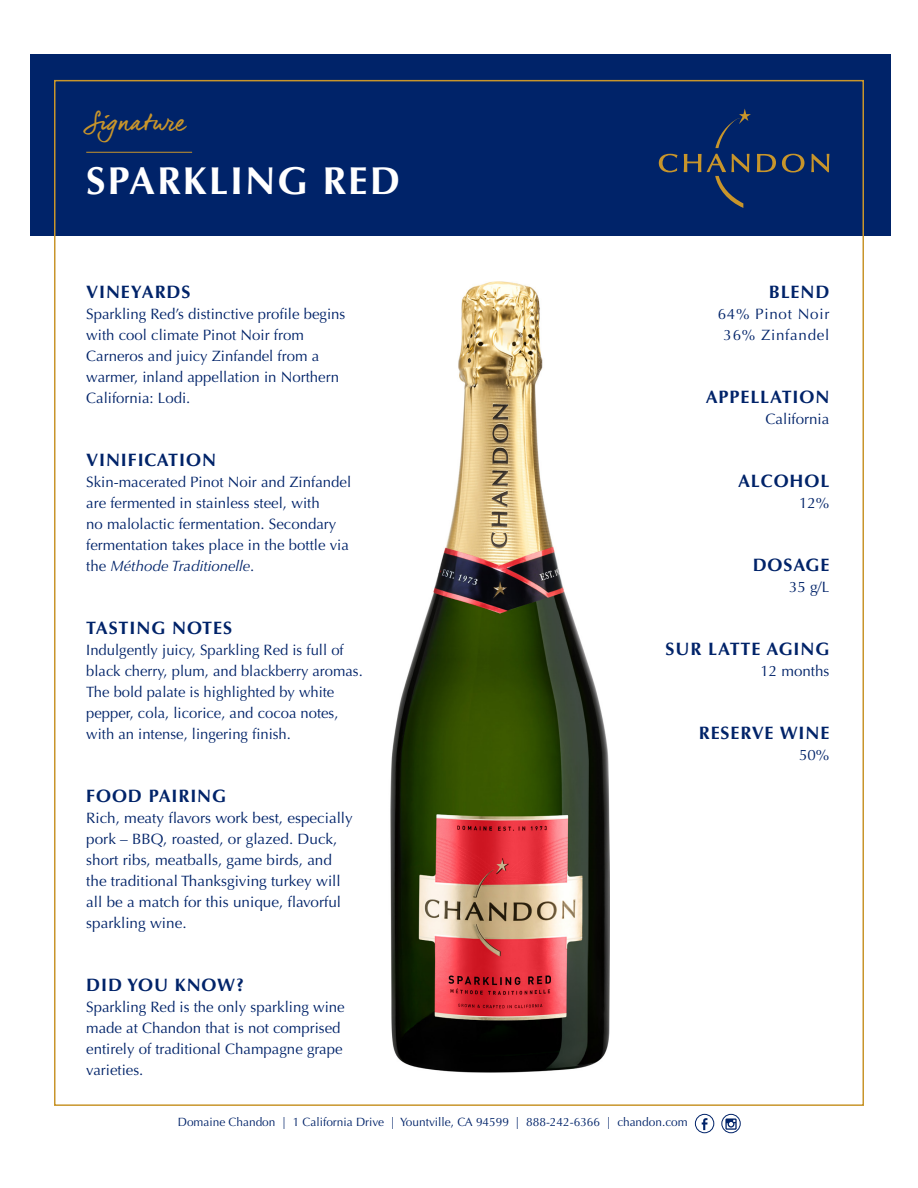
<style>
.page{position:relative;width:918px;height:1188px;background:#fff}
.page>*{position:absolute;margin:0;border:0;box-sizing:border-box;transform-origin:0 0}
.t1{font:700 39px "Optima";letter-spacing:.05em;color:#fff}
.t2{font:24px "dear Joe 6";color:#c8952b}
.t3{font:700 18px "Optima";letter-spacing:.05em;color:#002369}
.t4{font:15px/21px "Optima";color:#002369}
.t5{font:15px "Optima";letter-spacing:.05em;color:#002369}
.t6{font:12px "Optima";color:#002369}
.s1{font-style:italic}
</style>
<div class="page">
<img style="left:390px;top:281px;width:219px;height:792px">
<div style="left:30px;top:54px;width:861px;height:181px;background:#002369"></div>
<svg style="left:715px;top:109px;width:36px;height:39px"></svg>
<svg style="left:659px;top:154px;width:19px;height:18px"></svg>
<svg style="left:684px;top:154px;width:66px;height:54px"></svg>
<svg style="left:757px;top:154px;width:19px;height:18px"></svg>
<svg style="left:782px;top:154px;width:22px;height:18px"></svg>
<svg style="left:811px;top:154px;width:18px;height:18px"></svg>
<svg style="left:702px;top:1118px;width:6px;height:12px"></svg>
<svg style="left:725px;top:1119px;width:12px;height:11px"></svg>
<div style="left:695px;top:1114px;width:19px;height:19px;border:1px solid #002369;border-radius:50%"></div>
<div style="left:722px;top:1114px;width:18px;height:19px;border:1px solid #002369;border-radius:50%"></div>
<hr style="left:86px;top:152px;width:106px;height:1px;background:#c8952b">
<p class="t2" style="left:86px;top:108px;width:101px">Signature</p>
<p class="t1" style="left:86px;top:158px;width:315px">SPARKLING RED</p>
<p class="t3" style="left:86px;top:281px;width:106px">VINEYARDS</p>
<p class="t4" style="left:86px;top:303px;width:261px">Sparkling Red’s distinctive profile begins with cool climate Pinot Noir from Carneros and juicy Zinfandel from a warmer, inland appellation in Northern California: Lodi.</p>
<p class="t3" style="left:86px;top:449px;width:131px">VINIFICATION</p>
<p class="t4" style="left:86px;top:471px;width:266px">Skin-macerated Pinot Noir and Zinfandel are fermented in stainless steel, with<br>no malolactic fermentation. Secondary fermentation takes place in the bottle via the <span class="s1">Méthode Traditionelle</span>.</p>
<p class="t3" style="left:86px;top:617px;width:147px">TASTING NOTES</p>
<p class="t4" style="left:86px;top:639px;width:278px">Indulgently juicy, Sparkling Red is full of black cherry, plum, and blackberry aromas.<br>The bold palate is highlighted by white pepper, cola, licorice, and cocoa notes, with an intense, lingering finish.</p>
<p class="t3" style="left:86px;top:785px;width:141px">FOOD PAIRING</p>
<p class="t4" style="left:86px;top:807px;width:268px">Rich, meaty flavors work best, especially pork – BBQ, roasted, or glazed. Duck, short ribs, meatballs, game birds, and the traditional Thanksgiving turkey will all be a match for this unique, flavorful sparkling wine.</p>
<p class="t3" style="left:86px;top:974px;width:159px">DID YOU KNOW?</p>
<p class="t4" style="left:86px;top:996px;width:260px">Sparkling Red is the only sparkling wine made at Chandon that is not comprised entirely of traditional Champagne grape varieties.</p>
<p class="t3" style="left:769px;top:281px;width:62px">BLEND</p>
<p class="t5" style="left:718px;top:305px;width:113px">64% Pinot Noir</p>
<p class="t5" style="left:724px;top:326px;width:107px">36% Zinfandel</p>
<p class="t3" style="left:706px;top:386px;width:125px">APPELLATION</p>
<p class="t4" style="left:765px;top:408px;width:65px">California</p>
<p class="t3" style="left:738px;top:470px;width:93px">ALCOHOL</p>
<p class="t4" style="left:799px;top:492px;width:32px">12%</p>
<p class="t3" style="left:753px;top:554px;width:78px">DOSAGE</p>
<p class="t4" style="left:789px;top:576px;width:42px">35 g/L</p>
<p class="t3" style="left:666px;top:638px;width:165px">SUR LATTE AGING</p>
<p class="t4" style="left:760px;top:660px;width:71px">12 months</p>
<p class="t3" style="left:699px;top:722px;width:132px">RESERVE WINE</p>
<p class="t4" style="left:799px;top:744px;width:32px">50%</p>
<p class="t6" style="left:178px;top:1115px;width:511px">Domaine Chandon | 1 California Drive | Yountville, CA 94599 | 888-242-6366 | chandon.com</p>
</div>
